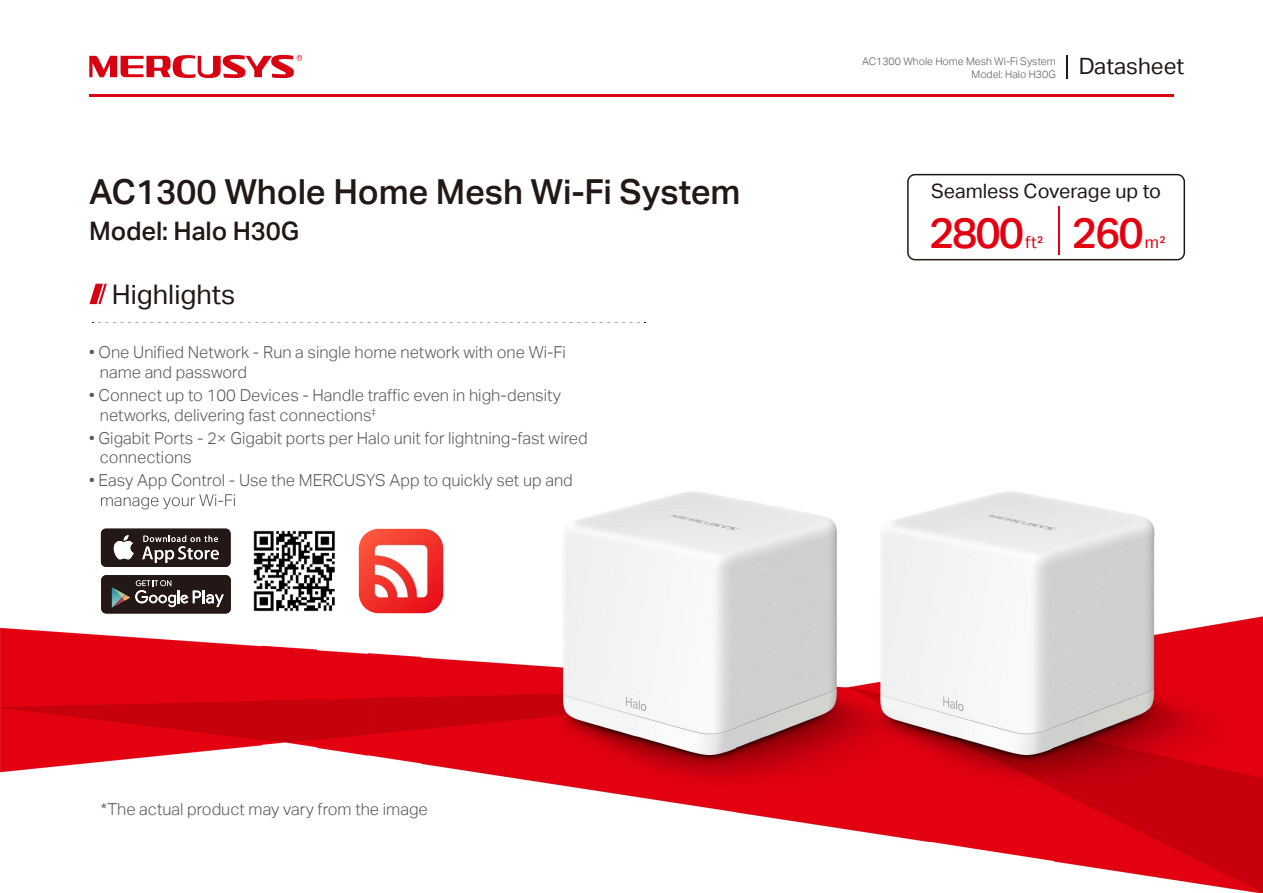
<style>
.page{position:relative;width:1263px;height:893px;background:#fff}
.page>*{position:absolute;margin:0;border:0;box-sizing:border-box;transform-origin:0 0}
.t1{font:42.9px "TP Link Aktiv Medium";letter-spacing:-.05em;color:#e50011}
.t2{font:34.5px "TP Link Aktiv Medium";letter-spacing:-.005em;color:#221815}
.t3{font:27px "TP Link Aktiv Regular";color:#221815}
.t4{font:25.5px "TP Link Aktiv Medium";letter-spacing:-.005em;color:#221815}
.t5{font:19.8px "TP Link Aktiv Regular";color:#221815}
.t6{font:16.5px/19.8px "TP Link Aktiv Light";color:#595757}
.t7{font:16.5px "TP Link Aktiv Regular";color:#e50011}
.t8{font:10.5px "TP Link Aktiv Light";color:#595757}
</style>
<div class="page">
<svg style="left:89px;top:55px;width:213px;height:23px"></svg>
<hr style="left:89px;top:94px;width:1085px;height:2px;background:#d80011">
<hr style="left:1066px;top:55px;width:2px;height:23px;background:#221815">
<svg style="left:92px;top:322px;width:554px;height:1px"></svg>
<svg style="left:89px;top:284px;width:18px;height:20px"></svg>
<svg style="left:907px;top:174px;width:278px;height:86px"></svg>
<img style="left:0;top:489px;width:263px;height:284px">
<img style="left:401px;top:489px;width:754px;height:48px">
<img style="left:316px;top:649px;width:52px;height:107px">
<img style="left:421px;top:537px;width:842px;height:356px">
<img style="left:263px;top:645px;width:53px;height:103px">
<img style="left:368px;top:653px;width:53px;height:111px">
<img style="left:126px;top:487px;width:409px;height:2px">
<img style="left:101px;top:494px;width:134px;height:15px">
<img style="left:358px;top:528px;width:86px;height:86px">
<img style="left:252px;top:528px;width:83px;height:86px">
<img style="left:101px;top:528px;width:130px;height:39px">
<svg style="left:113px;top:535px;width:21px;height:25px"></svg>
<svg style="left:142px;top:535px;width:77px;height:28px"></svg>
<img style="left:101px;top:575px;width:130px;height:39px">
<svg style="left:112px;top:580px;width:112px;height:27px"></svg>
<h2 class="t2" style="left:89px;top:172px;width:653px">AC1300 Whole Home Mesh Wi-Fi System</h2>
<h3 class="t4" style="left:89px;top:216px;width:211px">Model: Halo H30G</h3>
<h3 class="t3" style="left:112px;top:279px;width:125px">Highlights</h3>
<p class="t6" style="left:100px;top:343px;width:467px;text-indent:-10px">• One Unified Network - Run a single home network with one Wi-Fi name and password</p>
<p class="t6" style="left:100px;top:385px;width:463px;text-indent:-10px">• Connect up to 100 Devices - Handle traffic even in high-density networks, delivering fast connections<sup>‡</sup></p>
<p class="t6" style="left:100px;top:428px;width:489px;text-indent:-10px">• Gigabit Ports - 2× Gigabit ports per Halo unit for lightning-fast wired connections</p>
<p class="t6" style="left:89px;top:471px;width:485px">• Easy App Control - Use the MERCUSYS App to quickly set up and</p>
<p class="t8" style="left:862px;top:55px;width:195px">AC1300 Whole Home Mesh Wi-Fi System</p>
<p class="t8" style="left:972px;top:68px;width:214px">Model: Halo H30G <sup>Datasheet</sup></p>
<p class="t5" style="left:931px;top:179px;width:232px">Seamless Coverage up to</p>
<h1 class="t1" style="left:929px;top:208px;width:97px">2800</h1>
<p class="t7" style="left:1025px;top:233px;width:20px">ft²</p>
<h1 class="t1" style="left:1072px;top:208px;width:73px">260</h1>
<p class="t7" style="left:1145px;top:233px;width:23px">m²</p>
<p class="t6" style="left:101px;top:799px;width:328px">*The actual product may vary from the image</p>
</div>
